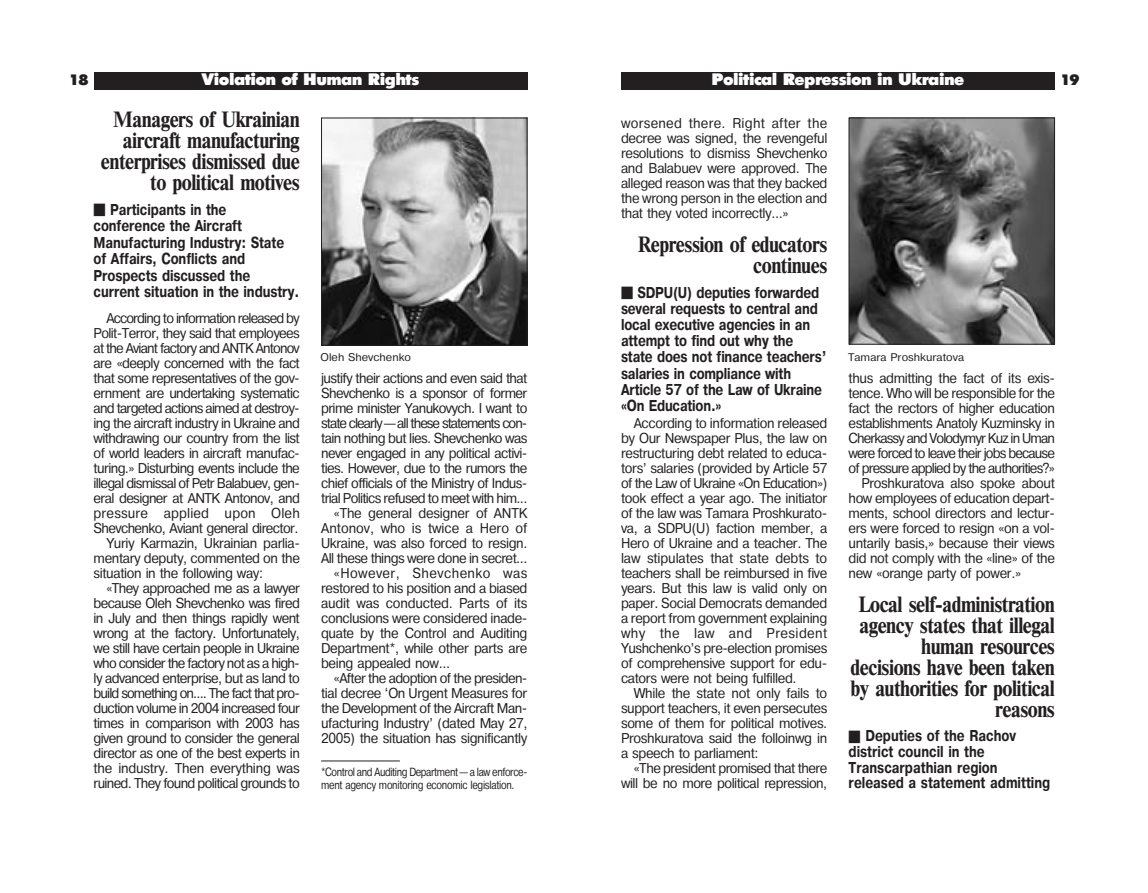
<style>
.page{position:relative;width:1148px;height:893px;background:#fff}
.page>*{position:absolute;margin:0;border:0;box-sizing:border-box;transform-origin:0 0}
.t1{font:700 21px/21px "Times ET";letter-spacing:-.025em;color:#231f20;text-align:right;scale:.9 1}
.t2{font:700 16.5px "Futuris Extra";letter-spacing:-.035em;color:#fff}
.t3{font:700 15px/16.2px "Pragmatica";letter-spacing:-.005em;color:#231f20;scale:.8 1}
.t4{font:700 15px "Futuris Extra";color:#231f20}
.t5{font:13.5px/15px "Pragmatica";letter-spacing:-.05em;color:#231f20;text-align:justify;scale:.92 1}
.t6{font:13.5px "Pragmatica";letter-spacing:-.03em;color:#231f20;scale:.92 1}
.t7{font:13.5px "Pragmatica";letter-spacing:-.07em;color:#231f20;scale:.92 1}
.t8{font:13.5px "Pragmatica";letter-spacing:-.02em;color:#231f20;scale:.92 1}
.t9{font:13.5px "Pragmatica";letter-spacing:-.08em;color:#231f20;scale:.92 1}
.t10{font:13.5px "Pragmatica";letter-spacing:-.075em;color:#231f20;scale:.92 1}
.t11{font:13.5px "Pragmatica";letter-spacing:-.015em;color:#231f20;scale:.92 1}
.t12{font:13.5px "Pragmatica";color:#231f20;scale:.92 1}
.t13{font:13.5px "Pragmatica";letter-spacing:.01em;color:#231f20;scale:.92 1}
.t14{font:13.5px "Pragmatica";letter-spacing:.03em;color:#231f20;scale:.92 1}
.t15{font:11.25px/12.8px "Pragmatica";letter-spacing:-.03em;color:#231f20;scale:.8 1}
.t16{font:10.5px "Pragmatica";color:#231f20}
</style>
<div class="page">
<div style="left:621px;top:72px;width:433px;height:17px;background:#231f20"></div>
<div style="left:94px;top:72px;width:433px;height:17px;background:#231f20"></div>
<img style="left:850px;top:120px;width:202px;height:222px">
<div style="left:848px;top:118px;width:206px;height:226px;border:1px solid #231f20"></div>
<hr style="left:321px;top:760px;width:79px;height:1px;background:#231f20">
<img style="left:323px;top:120px;width:202px;height:224px">
<div style="left:321px;top:118px;width:206px;height:228px;border:1px solid #231f20"></div>
<p class="t4" style="left:69px;top:74px;width:21px">18</p>
<p class="t2" style="left:202px;top:73px;width:219px">Violation of Human Rights</p>
<h1 class="t1" style="left:101px;top:110px;width:222px">Managers of Ukrainian aircraft manufacturing enterprises dismissed due to political motives</h1>
<p class="t3" style="left:94px;top:202px;width:259px;text-indent:17px">Participants in the conference the Aircraft<br>Manufacturing Industry: State of Affairs, Conflicts and<br>Prospects discussed the current situation in the industry.</p>
<p class="t7" style="left:106px;top:313px;width:212px">According to information released by</p>
<p class="t5" style="left:94px;top:327px;width:226px">Polit-Terror, they said that employees</p>
<p class="t7" style="left:94px;top:343px;width:226px">at the Aviant factory and ANTK Antonov</p>
<p class="t5" style="left:94px;top:357px;width:226px">are «deeply concerned with the fact</p>
<p class="t5" style="left:94px;top:372px;width:226px">that some representatives of the gov-</p>
<p class="t5" style="left:94px;top:387px;width:226px">ernment are undertaking systematic</p>
<p class="t5" style="left:94px;top:402px;width:226px">and targeted actions aimed at destroy-</p>
<p class="t5" style="left:94px;top:417px;width:226px">ing the aircraft industry in Ukraine and</p>
<p class="t5" style="left:94px;top:432px;width:226px">withdrawing our country from the list</p>
<p class="t5" style="left:94px;top:447px;width:226px">of world leaders in aircraft manufac-</p>
<p class="t5" style="left:94px;top:462px;width:226px">turing.» Disturbing events include the</p>
<p class="t5" style="left:94px;top:477px;width:226px">illegal dismissal of Petr Balabuev, gen-</p>
<p class="t5" style="left:94px;top:492px;width:226px">eral designer at ANTK Antonov, and</p>
<p class="t13" style="left:94px;top:508px;width:226px">pressure applied upon Oleh</p>
<p class="t5" style="left:94px;top:522px;width:224px">Shevchenko, Aviant general director.</p>
<p class="t6" style="left:106px;top:538px;width:212px">Yuriy Karmazin, Ukrainian parlia-</p>
<p class="t6" style="left:94px;top:553px;width:226px">mentary deputy, commented on the</p>
<p class="t6" style="left:94px;top:568px;width:186px">situation in the following way:</p>
<p class="t5" style="left:106px;top:582px;width:212px">«They approached me as a lawyer</p>
<p class="t5" style="left:94px;top:597px;width:226px">because Oleh Shevchenko was fired</p>
<p class="t5" style="left:94px;top:612px;width:226px">in July and then things rapidly went</p>
<p class="t5" style="left:94px;top:627px;width:226px">wrong at the factory. Unfortunately,</p>
<p class="t5" style="left:94px;top:642px;width:226px">we still have certain people in Ukraine</p>
<p class="t5" style="left:94px;top:657px;width:226px">who consider the factory not as a high-</p>
<p class="t5" style="left:94px;top:672px;width:226px">ly advanced enterprise, but as land to</p>
<p class="t7" style="left:94px;top:688px;width:226px">build something on.... The fact that pro-</p>
<p class="t5" style="left:94px;top:702px;width:226px">duction volume in 2004 increased four</p>
<p class="t5" style="left:94px;top:717px;width:226px">times in comparison with 2003 has</p>
<p class="t5" style="left:94px;top:732px;width:226px">given ground to consider the general</p>
<p class="t5" style="left:94px;top:747px;width:226px">director as one of the best experts in</p>
<p class="t8" style="left:94px;top:763px;width:226px">the industry. Then everything was</p>
<p class="t5" style="left:94px;top:777px;width:226px">ruined. They found political grounds to</p>
<p class="t16" style="left:320px;top:353px;width:92px">Oleh Shevchenko</p>
<p class="t5" style="left:321px;top:372px;width:226px">justify their actions and even said that</p>
<p class="t5" style="left:321px;top:387px;width:226px">Shevchenko is a sponsor of former</p>
<p class="t5" style="left:321px;top:402px;width:226px">prime minister Yanukovych. I want to</p>
<p class="t9" style="left:321px;top:418px;width:226px">state clearly — all these statements con-</p>
<p class="t5" style="left:321px;top:432px;width:226px">tain nothing but lies. Shevchenko was</p>
<p class="t5" style="left:321px;top:447px;width:226px">never engaged in any political activi-</p>
<p class="t5" style="left:321px;top:462px;width:226px">ties. However, due to the rumors the</p>
<p class="t5" style="left:321px;top:477px;width:226px">chief officials of the Ministry of Indus-</p>
<p class="t5" style="left:321px;top:492px;width:226px">trial Politics refused to meet with him...</p>
<p class="t8" style="left:334px;top:508px;width:212px">«The general designer of ANTK</p>
<p class="t12" style="left:321px;top:523px;width:226px">Antonov, who is twice a Hero of</p>
<p class="t6" style="left:321px;top:538px;width:226px">Ukraine, was also forced to resign.</p>
<p class="t5" style="left:321px;top:552px;width:226px">All these things were done in secret...</p>
<p class="t14" style="left:334px;top:568px;width:212px">«However, Shevchenko was</p>
<p class="t6" style="left:321px;top:583px;width:226px">restored to his position and a biased</p>
<p class="t11" style="left:321px;top:598px;width:226px">audit was conducted. Parts of its</p>
<p class="t6" style="left:321px;top:613px;width:226px">conclusions were considered inade-</p>
<p class="t6" style="left:321px;top:628px;width:226px">quate by the Control and Auditing</p>
<p class="t6" style="left:321px;top:643px;width:226px">Department*, while other parts are</p>
<p class="t6" style="left:321px;top:658px;width:142px">being appealed now...</p>
<p class="t5" style="left:334px;top:672px;width:212px">«After the adoption of the presiden-</p>
<p class="t6" style="left:321px;top:688px;width:226px">tial decree ‘On Urgent Measures for</p>
<p class="t5" style="left:321px;top:702px;width:226px">the Development of the Aircraft Man-</p>
<p class="t6" style="left:321px;top:718px;width:226px">ufacturing Industry’ (dated May 27,</p>
<p class="t6" style="left:321px;top:733px;width:226px">2005) the situation has significantly</p>
<p class="t15" style="left:321px;top:766px;width:259px">*Control and Auditing Department — a law enforce&shy;ment agency monitoring economic legislation.</p>
<p class="t2" style="left:711px;top:73px;width:254px">Political Repression in Ukraine</p>
<p class="t4" style="left:1060px;top:73px;width:21px">19</p>
<p class="t5" style="left:621px;top:117px;width:226px">worsened there. Right after the decree was signed, the revengeful resolutions to dismiss Shevchenko and Balabuev were approved. The alleged reason was that they backed the wrong person in the election and that they voted incorrectly...»</p>
<h1 class="t1" style="left:637px;top:236px;width:212px">Repression of educators continues</h1>
<p class="t3" style="left:621px;top:285px;width:258px;text-indent:16px">SDPU(U) deputies forwarded several requests to central and local executive agencies in an attempt to find out why the state does not finance teachers’ salaries in compliance with<br>Article 57 of the Law of Ukraine «On Education.»</p>
<p class="t5" style="left:621px;top:417px;width:226px;text-indent:13px">According to information released by Our Newspaper Plus, the law on restructuring debt related to educa&shy;tors’ salaries (provided by Article 57 of the Law of Ukraine «On Education») took effect a year ago. The initiator of the law was Tamara Proshkurato&shy;va, a SDPU(U) faction member, a Hero of Ukraine and a teacher. The law stipulates that state debts to teachers shall be reimbursed in five years. But this law is valid only on paper. Social Democrats demanded a report from government explaining why the law and President Yushchenko’s pre-election promises of comprehensive support for edu&shy;cators were not being fulfilled.</p>
<p class="t5" style="left:621px;top:687px;width:226px;text-indent:13px">While the state not only fails to support teachers, it even persecutes some of them for political motives.<br>Proshkuratova said the folloinwg in a speech to parliament:</p>
<p class="t5" style="left:621px;top:762px;width:226px;text-align:right">«The president promised that there will be no more political repression,</p>
<p class="t16" style="left:848px;top:353px;width:118px">Tamara Proshkuratova</p>
<p class="t5" style="left:848px;top:372px;width:226px">thus admitting the fact of its exis-</p>
<p class="t5" style="left:848px;top:387px;width:226px">tence. Who will be responsible for the</p>
<p class="t5" style="left:848px;top:402px;width:226px">fact the rectors of higher education</p>
<p class="t5" style="left:848px;top:417px;width:226px">establishments Anatoly Kuzminsky in</p>
<p class="t10" style="left:848px;top:433px;width:226px">Cherkassy and Volodymyr Kuz in Uman</p>
<p class="t7" style="left:848px;top:448px;width:226px">were forced to leave their jobs because</p>
<p class="t7" style="left:848px;top:463px;width:226px">of pressure applied by the authorities?»</p>
<p class="t6" style="left:861px;top:478px;width:212px">Proshkuratova also spoke about</p>
<p class="t5" style="left:848px;top:492px;width:226px">how employees of education depart-</p>
<p class="t6" style="left:848px;top:508px;width:226px">ments, school directors and lectur-</p>
<p class="t6" style="left:848px;top:523px;width:226px">ers were forced to resign «on a vol-</p>
<p class="t6" style="left:848px;top:538px;width:226px">untarily basis,» because their views</p>
<p class="t6" style="left:848px;top:553px;width:226px">did not comply with the «line» of the</p>
<p class="t6" style="left:848px;top:568px;width:189px">new «orange party of power.»</p>
<h1 class="t1" style="left:850px;top:596px;width:228px">Local self-administration agency states that illegal human resources decisions have been taken by authorities for political reasons</h1>
<p class="t3" style="left:848px;top:729px;width:253px;line-height:15.6px;text-indent:17px">Deputies of the Rachov district council in the<br>Transcarpathian region released a statement admitting</p>
</div>
